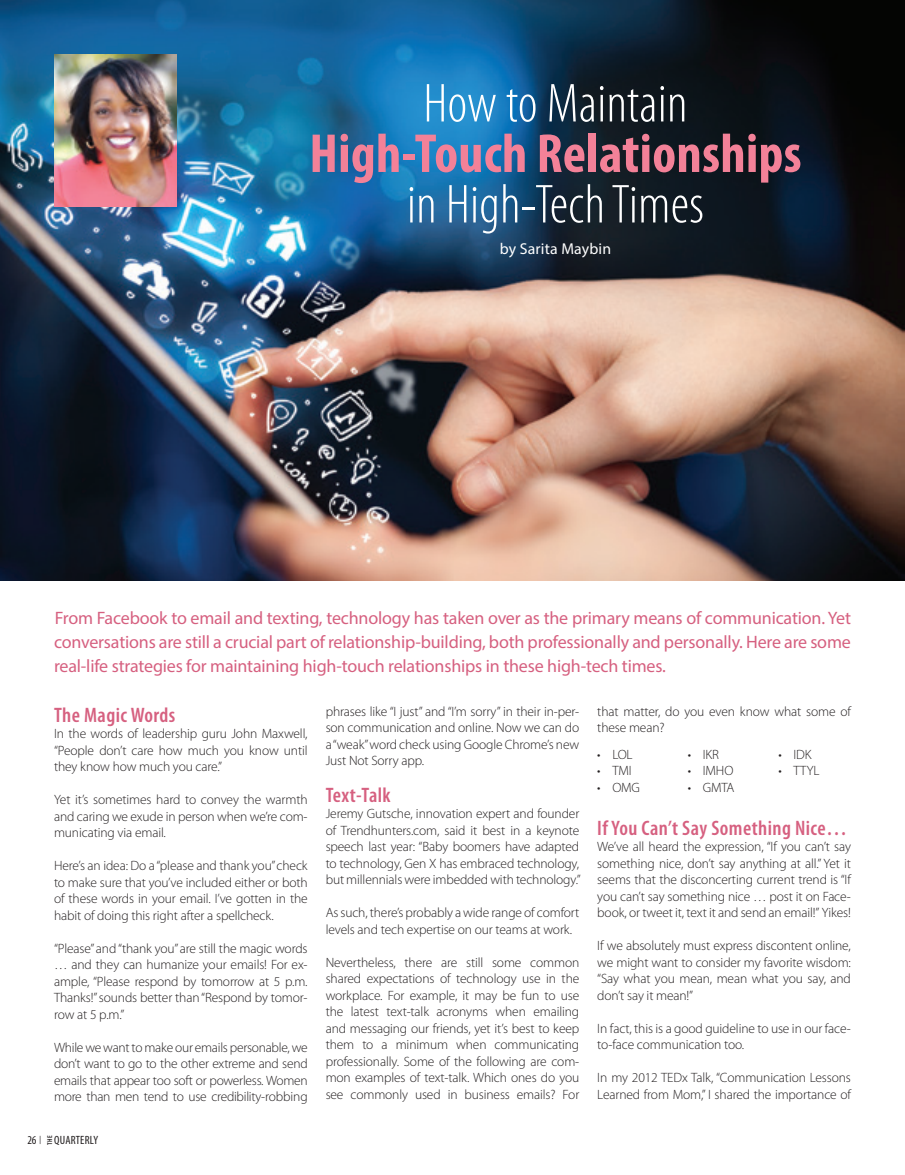
<style>
.page{position:relative;width:905px;height:1175px;background:#fff}
.page>*{position:absolute;margin:0;border:0;box-sizing:border-box;transform-origin:0 0}
.t1{font:700 condensed 55.35px/50.6px "Myriad Pro";letter-spacing:.005em;color:#f38198;text-align:center}
.t2{font:300 condensed 55.35px "Myriad Pro";letter-spacing:.005em;color:#fff}
.Normal_wrd_3{font:600 condensed 21px "Myriad Pro";letter-spacing:.02em;color:#d66080}
.t3{font:18px/24px "Myriad Pro";letter-spacing:-.01em;color:#d66080;text-align:justify}
.t4{font:15.75px "Myriad Pro";letter-spacing:.01em;color:#fff}
.t5{font:300 13.5px/16.5px "Myriad Pro";letter-spacing:-.01em;color:#231f20;text-align:justify}
.t6{font:condensed 12px "Myriad Pro";letter-spacing:.02em;color:#231f20}
.t7{font:600 condensed 7.05px "Myriad Pro";color:#231f20}
.s1{font-weight:300;color:#fff}
</style>
<div class="page">
<img style="left:0;top:0;width:904px;height:580px">
<img style="left:54px;top:54px;width:122px;height:152px">
<p class="t2" style="left:423px;top:74px;width:266px">How to Maintain</p>
<p class="t1" style="left:309px;top:127px;width:493px">High-Touch Relationships <span class="s1">in High-Tech Times</span></p>
<p class="t4" style="left:499px;top:239px;width:113px">by Sarita Maybin</p>
<p class="t3" style="left:54px;top:606px;width:798px">From Facebook to email and texting, technology has taken over as the primary means of communication. Yet conversations are still a crucial part of relationship-building, both professionally and personally. Here are some real-life strategies for maintaining high-touch relationships in these high-tech times.</p>
<p class="t5" style="left:597px;top:703px;width:255px">that matter, do you even know what some of these mean?</p>
<p class="t5" style="left:597px;top:746px;width:37px">• LOL</p>
<p class="t5" style="left:597px;top:762px;width:36px">• TMI</p>
<p class="t5" style="left:597px;top:779px;width:44px">• OMG</p>
<p class="t5" style="left:326px;top:703px;width:255px">phrases like “I just” and “I’m sorry” in their in-per&shy;son communication and online. Now we can do a “weak” word check using Google Chrome’s new Just Not Sorry app.</p>
<p class="Normal_wrd_3" style="left:326px;top:783px;width:66px">Text-Talk</p>
<p class="t5" style="left:326px;top:805px;width:256px">Jeremy Gutsche, innovation expert and founder of Trendhunters.com, said it best in a keynote speech last year: “Baby boomers have adapted to technology, Gen X has embraced technology, but millennials were imbedded with technology.”</p>
<p class="t5" style="left:326px;top:904px;width:255px">As such, there’s probably a wide range of comfort levels and tech expertise on our teams at work.</p>
<p class="t5" style="left:326px;top:954px;width:255px">Nevertheless, there are still some common shared expectations of technology use in the workplace. For example, it may be fun to use the latest text-talk acronyms when emailing and messaging our friends, yet it’s best to keep them to a minimum when communicating professionally. Some of the following are com&shy;mon examples of text-talk. Which ones do you see commonly used in business emails? For</p>
<p class="Normal_wrd_3" style="left:54px;top:703px;width:123px">The Magic Words</p>
<p class="t5" style="left:54px;top:725px;width:255px">In the words of leadership guru John Maxwell, “People don’t care how much you know until they know how much you care.”</p>
<p class="t5" style="left:54px;top:791px;width:255px">Yet it’s sometimes hard to convey the warmth and caring we exude in person when we’re com&shy;municating via email.</p>
<p class="t5" style="left:54px;top:857px;width:255px">Here’s an idea: Do a “please and thank you” check to make sure that you’ve included either or both of these words in your email. I’ve gotten in the habit of doing this right after a spellcheck.</p>
<p class="t5" style="left:54px;top:939px;width:255px">“Please” and “thank you” are still the magic words … and they can humanize your emails! For ex&shy;ample, “Please respond by tomorrow at 5 p.m.<br>Thanks!” sounds better than “Respond by tomor&shy;row at 5 p.m.”</p>
<p class="t5" style="left:54px;top:1038px;width:255px">While we want to make our emails personable, we don’t want to go to the other extreme and send emails that appear too soft or powerless. Women more than men tend to use credibility-robbing</p>
<p class="t5" style="left:688px;top:746px;width:33px">• IKR</p>
<p class="t5" style="left:688px;top:762px;width:47px">• IMHO</p>
<p class="t5" style="left:688px;top:779px;width:48px">• GMTA</p>
<p class="t5" style="left:778px;top:746px;width:35px">• IDK</p>
<p class="t5" style="left:778px;top:762px;width:43px">• TTYL</p>
<p class="Normal_wrd_3" style="left:597px;top:816px;width:251px">If You Can’t Say Something Nice…</p>
<p class="t5" style="left:597px;top:838px;width:255px">We’ve all heard the expression, “If you can’t say something nice, don’t say anything at all.” Yet it seems that the disconcerting current trend is “If you can’t say something nice … post it on Face&shy;book, or tweet it, text it and send an email!” Yikes!</p>
<p class="t5" style="left:597px;top:937px;width:255px">If we absolutely must express discontent online, we might want to consider my favorite wisdom: “Say what you mean, mean what you say, and don’t say it mean!”</p>
<p class="t5" style="left:597px;top:1020px;width:255px">In fact, this is a good guideline to use in our face&shy;to-face communication too.</p>
<p class="t5" style="left:597px;top:1069px;width:255px">In my 2012 TEDx Talk, “Communication Lessons<br>Learned from Mom,” I shared the importance of</p>
<p class="t6" style="left:27px;top:1132px;width:15px">26 <sup>|</sup></p>
<p class="t7" style="left:46px;top:1144px;width:10px;rotate:-90deg">THE</p>
<p class="t6" style="left:54px;top:1132px;width:45px">QUARTERLY</p>
</div>
